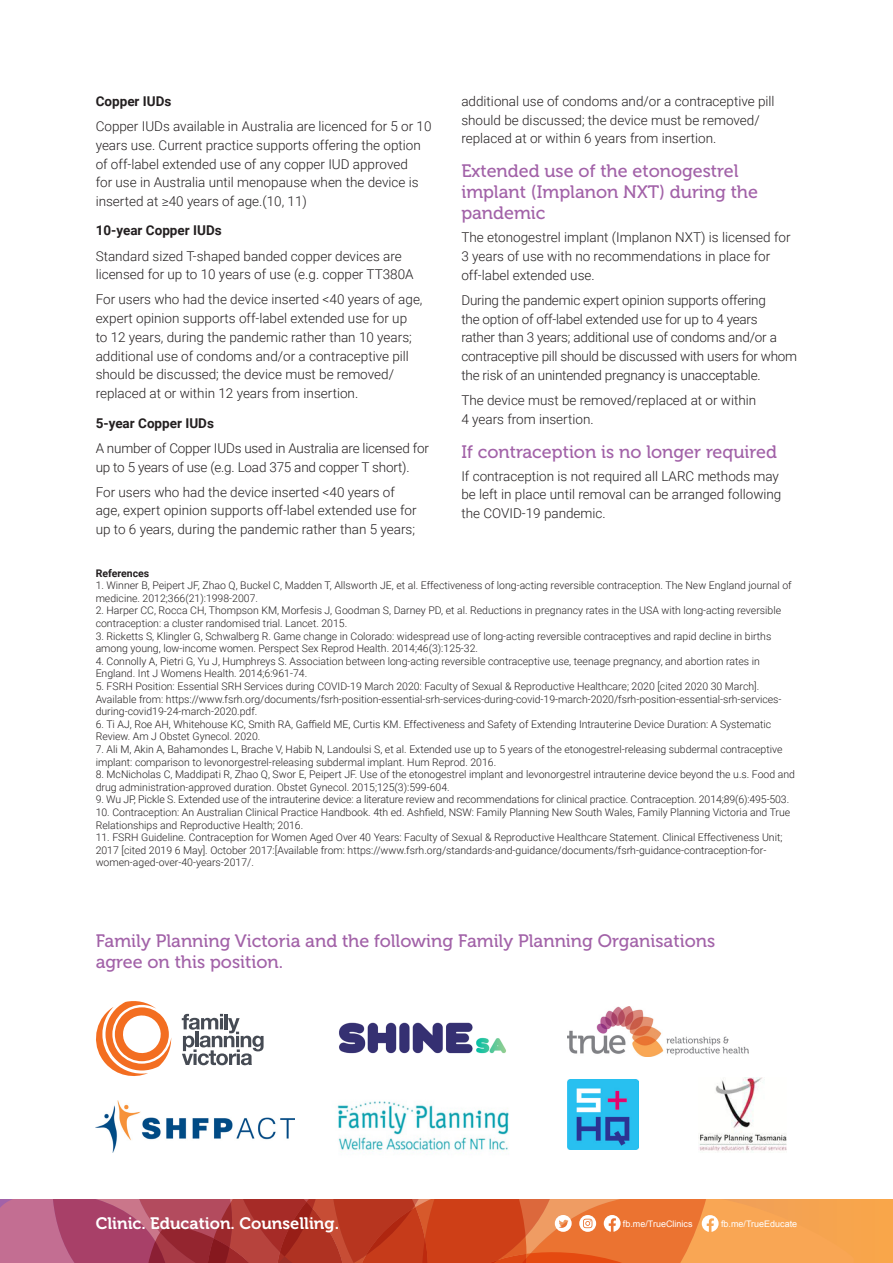
<style>
.page{position:relative;width:893px;height:1263px;background:#fff}
.page>*{position:absolute;margin:0;border:0;box-sizing:border-box;transform-origin:0 0}
.t1{font:18px/21px "Museo 500";color:#a262a8}
.Tagline_and_website{font:16.5px "Museo 700";color:#fff}
.Body_Copy{font:300 13.5px/18.8px "Roboto";color:#231f20}
.t2{font:700 13.5px "Roboto";color:#231f20}
.t3{font:300 10.5px/12.6px "Roboto";color:#231f20}
.t4{font:700 10.5px "Roboto";color:#231f20}
.t5{font:9px "Arial";color:#fff}
</style>
<div class="page">
<div style="left:0;top:1199px;width:892px;height:64px;background:#f8a54f"></div>
<svg style="left:0;top:1199px;width:767px;height:64px"></svg>
<svg style="left:96px;top:1001px;width:76px;height:75px"></svg>
<svg style="left:182px;top:1014px;width:82px;height:51px"></svg>
<img style="left:339px;top:1022px;width:167px;height:32px">
<img style="left:568px;top:1006px;width:180px;height:50px">
<img style="left:698px;top:1077px;width:89px;height:74px">
<img style="left:96px;top:1100px;width:198px;height:53px">
<img style="left:337px;top:1101px;width:172px;height:51px">
<img style="left:568px;top:1079px;width:70px;height:71px">
<h3 class="t2" style="left:96px;top:92px;width:77px">Copper IUDs</h3>
<p class="Body_Copy" style="left:96px;top:116px;width:337px">Copper IUDs available in Australia are licenced for 5 or 10 years use. Current practice supports offering the option of off-label extended use of any copper IUD approved<br>for use in Australia until menopause when the device is inserted at ≥40 years of age.(10, 11)</p>
<h3 class="t2" style="left:96px;top:221px;width:128px">10-year Copper IUDs</h3>
<p class="Body_Copy" style="left:96px;top:246px;width:319px">Standard sized T-shaped banded copper devices are licensed for up to 10 years of use (e.g. copper TT380A</p>
<p class="Body_Copy" style="left:96px;top:290px;width:328px">For users who had the device inserted &lt;40 years of age, expert opinion supports off-label extended use for up<br>to 12 years, during the pandemic rather than 10 years; additional use of condoms and/or a contraceptive pill should be discussed; the device must be removed/ replaced at or within 12 years from insertion.</p>
<h3 class="t2" style="left:96px;top:413px;width:120px">5-year Copper IUDs</h3>
<p class="Body_Copy" style="left:96px;top:438px;width:335px">A number of Copper IUDs used in Australia are licensed for up to 5 years of use (e.g. Load 375 and copper T short).</p>
<p class="Body_Copy" style="left:96px;top:482px;width:322px">For users who had the device inserted &lt;40 years of age, expert opinion supports off-label extended use for up to 6 years, during the pandemic rather than 5 years;</p>
<p class="Body_Copy" style="left:461px;top:91px;width:315px">additional use of condoms and/or a contraceptive pill should be discussed; the device must be removed/ replaced at or within 6 years from insertion.</p>
<h2 class="t1" style="left:461px;top:161px;width:298px">Extended use of the etonogestrel implant (Implanon NXT) during the pandemic</h2>
<p class="Body_Copy" style="left:461px;top:228px;width:331px">The etonogestrel implant (Implanon NXT) is licensed for<br>3 years of use with no recommendations in place for off-label extended use.</p>
<p class="Body_Copy" style="left:461px;top:290px;width:337px">During the pandemic expert opinion supports offering<br>the option of off-label extended use for up to 4 years<br>rather than 3 years; additional use of condoms and/or a contraceptive pill should be discussed with users for whom the risk of an unintended pregnancy is unacceptable.</p>
<p class="Body_Copy" style="left:461px;top:390px;width:296px">The device must be removed/replaced at or within<br>4 years from insertion.</p>
<h2 class="t1" style="left:461px;top:441px;width:317px">If contraception is no longer required</h2>
<p class="Body_Copy" style="left:461px;top:466px;width:322px">If contraception is not required all LARC methods may be left in place until removal can be arranged following the COVID-19 pandemic.</p>
<p class="t4" style="left:96px;top:565px;width:55px">References</p>
<p class="t3" style="left:96px;top:579px;width:698px">1. Winner B, Peipert JF, Zhao Q, Buckel C, Madden T, Allsworth JE, et al. Effectiveness of long-acting reversible contraception. The New England journal of medicine. 2012;366(21):1998-2007.</p>
<p class="t3" style="left:96px;top:604px;width:687px">2. Harper CC, Rocca CH, Thompson KM, Morfesis J, Goodman S, Darney PD, et al. Reductions in pregnancy rates in the USA with long-acting reversible contraception: a cluster randomised trial. Lancet. 2015.</p>
<p class="t3" style="left:96px;top:629px;width:677px">3. Ricketts S, Klingler G, Schwalberg R. Game change in Colorado: widespread use of long-acting reversible contraceptives and rapid decline in births among young, low-income women. Perspect Sex Reprod Health. 2014;46(3):125-32.</p>
<p class="t3" style="left:96px;top:654px;width:666px">4. Connolly A, Pietri G, Yu J, Humphreys S. Association between long-acting reversible contraceptive use, teenage pregnancy, and abortion rates in<br>England. Int J Womens Health. 2014;6:961-74.</p>
<p class="t3" style="left:96px;top:680px;width:687px">5. FSRH Position: Essential SRH Services during COVID-19 March 2020: Faculty of Sexual &amp; Reproductive Healthcare; 2020 [cited 2020 30 March].<br>Available from: https://www.fsrh.org/documents/fsrh-position-essential-srh-services-during-covid-19-march-2020/fsrh-position-essential-srh-services&shy;during-covid19-24-march-2020.pdf.</p>
<p class="t3" style="left:96px;top:717px;width:677px">6. Ti AJ, Roe AH, Whitehouse KC, Smith RA, Gaffield ME, Curtis KM. Effectiveness and Safety of Extending Intrauterine Device Duration: A Systematic<br>Review. Am J Obstet Gynecol. 2020.</p>
<p class="t3" style="left:96px;top:743px;width:688px">7. Ali M, Akin A, Bahamondes L, Brache V, Habib N, Landoulsi S, et al. Extended use up to 5 years of the etonogestrel-releasing subdermal contraceptive implant: comparison to levonorgestrel-releasing subdermal implant. Hum Reprod. 2016.</p>
<p class="t3" style="left:96px;top:768px;width:701px">8. McNicholas C, Maddipati R, Zhao Q, Swor E, Peipert JF. Use of the etonogestrel implant and levonorgestrel intrauterine device beyond the u.s. Food and drug administration-approved duration. Obstet Gynecol. 2015;125(3):599-604.</p>
<p class="t3" style="left:96px;top:793px;width:695px">9. Wu JP, Pickle S. Extended use of the intrauterine device: a literature review and recommendations for clinical practice. Contraception. 2014;89(6):495-503.</p>
<p class="t3" style="left:96px;top:806px;width:696px">10. Contraception: An Australian Clinical Practice Handbook. 4th ed. Ashfield, NSW: Family Planning New South Wales, Family Planning Victoria and True<br>Relationships and Reproductive Health; 2016.</p>
<p class="t3" style="left:96px;top:831px;width:688px">11. FSRH Guideline. Contraception for Women Aged Over 40 Years: Faculty of Sexual &amp; Reproductive Healthcare Statement. Clinical Effectiveness Unit;<br>2017 [cited 2019 6 May]. October 2017:[Available from: https://www.fsrh.org/standards-and-guidance/documents/fsrh-guidance-contraception-for&shy;women-aged-over-40-years-2017/.</p>
<h2 class="t1" style="left:96px;top:931px;width:621px">Family Planning Victoria and the following Family Planning Organisations agree on this position.</h2>
<p class="Tagline_and_website" style="left:96px;top:1214px;width:245px">Clinic. Education. Counselling.</p>
<p class="t5" style="left:623px;top:1217px;width:71px">fb.me/TrueClinics</p>
<p class="t5" style="left:721px;top:1217px;width:78px">fb.me/TrueEducate</p>
</div>
